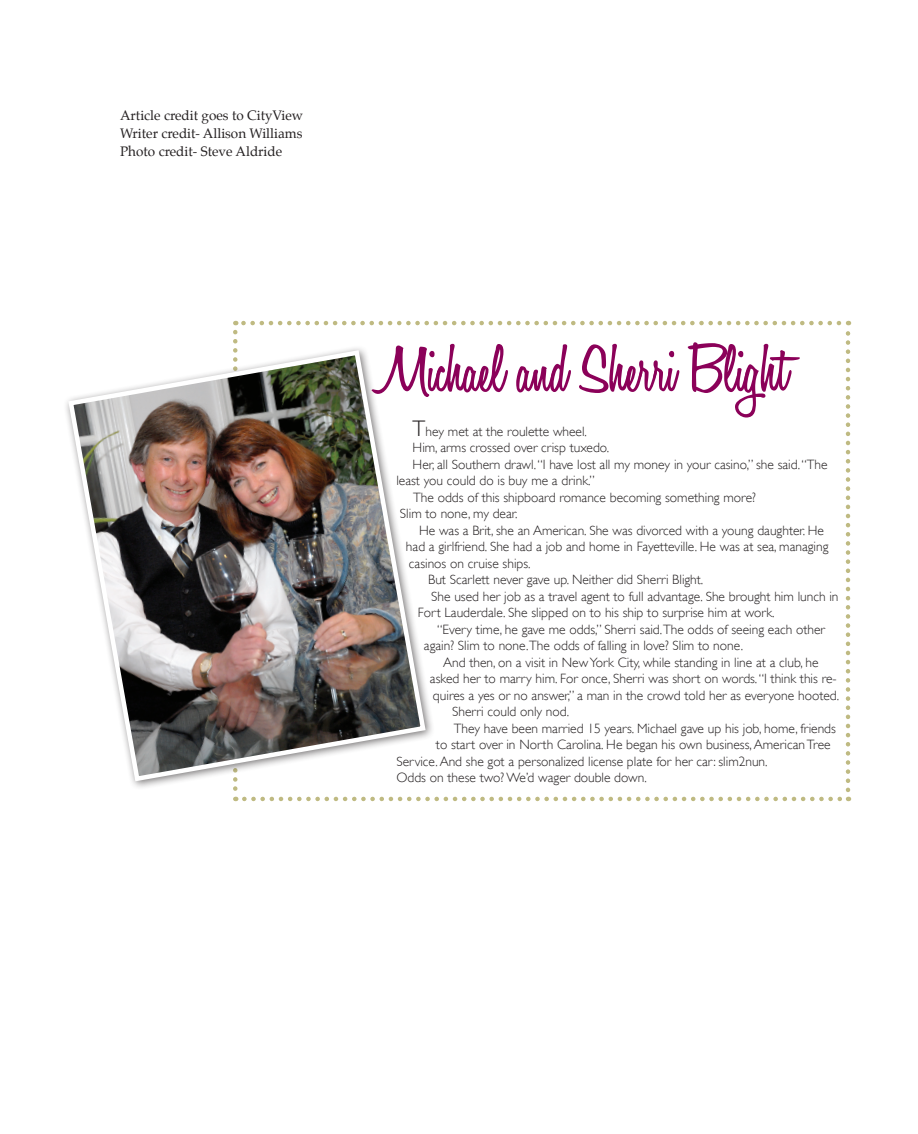
<style>
.page{position:relative;width:918px;height:1134px;background:#fff}
.page>*{position:absolute;margin:0;border:0;box-sizing:border-box;transform-origin:0 0}
.t1{font:600 69.3px "Honey Script";color:#8b0159}
.t2{font:300 13.5px/16.5px "Gill Sans";color:#231f20}
.t3{font:13.5px "Palatino";color:#231f20}
.s1{font-size:22.5px}
</style>
<div class="page">
<svg style="left:233px;top:332px;width:5px;height:469px"></svg>
<svg style="left:244px;top:797px;width:605px;height:4px"></svg>
<svg style="left:846px;top:321px;width:4px;height:469px"></svg>
<svg style="left:235px;top:321px;width:604px;height:4px"></svg>
<div style="left:62px;top:344px;width:380px;height:454px;background:#fff"></div>
<img style="left:66px;top:348px;width:362px;height:436px">
<p class="t3" style="left:120px;top:105px;width:185px">Article credit goes to CityView</p>
<p class="t3" style="left:120px;top:123px;width:184px">Writer credit- Allison Williams</p>
<p class="t3" style="left:120px;top:141px;width:164px">Photo credit- Steve Aldride</p>
<p class="t1" style="left:377px;top:328px;width:412px">Michael and Sherri Blight</p>
<p class="t2" style="left:413px;top:423px;width:176px"><span class="s1">T</span>hey met at the roulette wheel.</p>
<p class="t2" style="left:413px;top:439px;width:198px">Him, arms crossed over crisp tuxedo.</p>
<p class="t2" style="left:396px;top:456px;width:433px;text-indent:16px">Her, all Southern drawl. “I have lost all my money in your casino,” she said. “The least you could do is buy me a drink.”</p>
<p class="t2" style="left:413px;top:489px;width:344px">The odds of this shipboard romance becoming something more?</p>
<p class="t2" style="left:400px;top:505px;width:119px">Slim to none, my dear.</p>
<p class="t2" style="left:406px;top:522px;width:424px;text-indent:13px">He was a Brit, she an American. She was divorced with a young daughter. He had a girlfriend. She had a job and home in Fayetteville. He was at sea, managing casinos on cruise ships.</p>
<p class="t2" style="left:428px;top:571px;width:277px">But Scarlett never gave up. Neither did Sherri Blight.</p>
<p class="t2" style="left:418px;top:588px;width:422px;text-indent:13px">She used her job as a travel agent to full advantage. She brought him lunch in<br>Fort Lauderdale. She slipped on to his ship to surprise him at work.</p>
<p class="t2" style="left:424px;top:621px;width:403px;text-indent:13px">“Every time, he gave me odds,” Sherri said.The odds of seeing each other again? Slim to none.The odds of falling in love? Slim to none.</p>
<p class="t2" style="left:430px;top:654px;width:411px;text-align:center">And then, on a visit in New York City, while standing in line at a club, he<br>asked her to marry him. For once, Sherri was short on words. “I think this re&shy;quires a yes or no answer,” a man in the crowd told her as everyone hooted.</p>
<p class="t2" style="left:452px;top:703px;width:119px">Sherri could only nod.</p>
<p class="t2" style="left:454px;top:720px;width:384px">They have been married 15 years. Michael gave up his job, home, friends</p>
<p class="t2" style="left:436px;top:736px;width:396px">to start over in North Carolina. He began his own business, American Tree</p>
<p class="t2" style="left:396px;top:753px;width:373px">Service. And she got a personalized license plate for her car: slim2nun.</p>
<p class="t2" style="left:396px;top:769px;width:252px">Odds on these two? We’d wager double down.</p>
</div>
